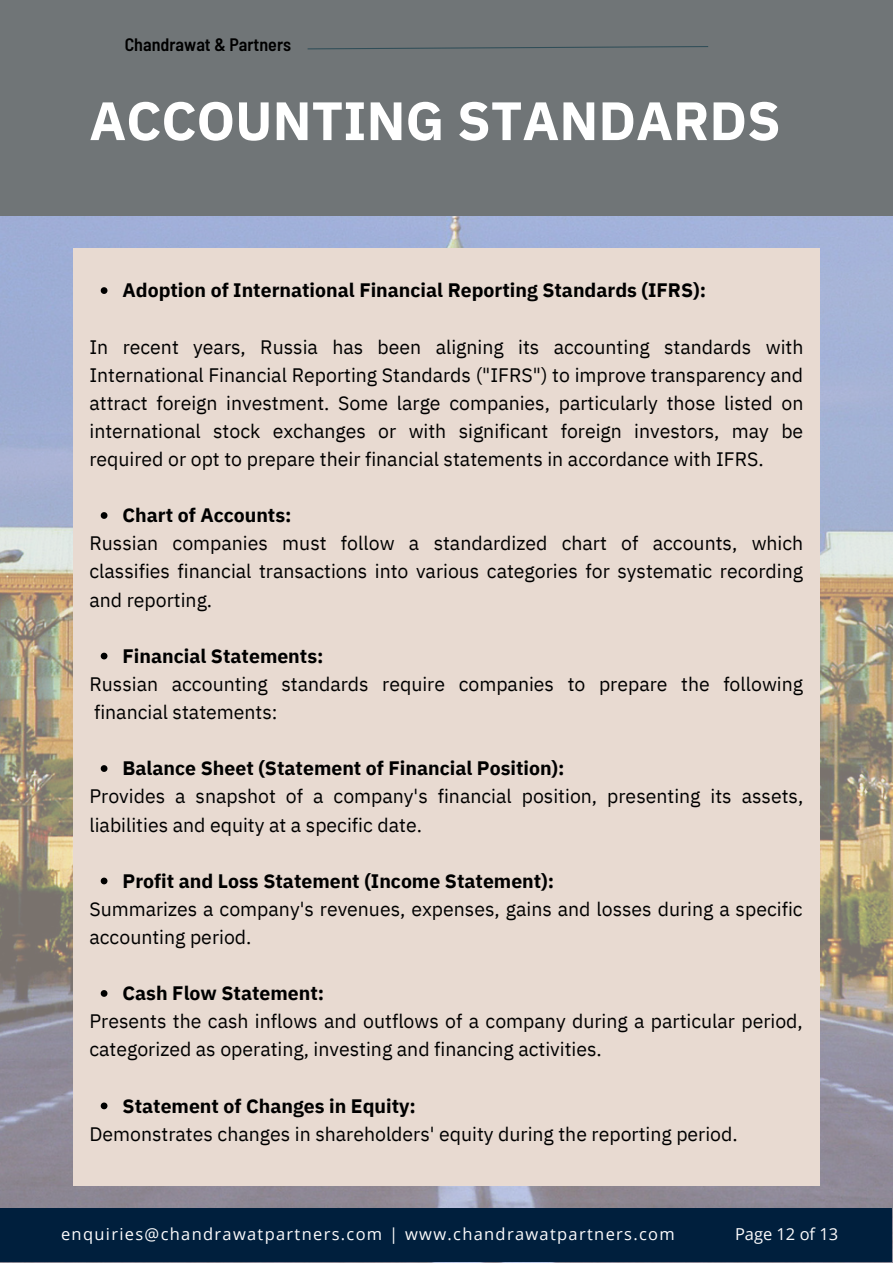
<style>
.page{position:relative;width:893px;height:1264px;background:#fff}
.page>*{position:absolute;margin:0;border:0;box-sizing:border-box;transform-origin:0 0}
.t1{font:700 54px "IBM Plex Sans";color:#fff}
.t2{font:19.5px/28px "IBM Plex Sans";color:#000}
.t3{font:700 19.5px "IBM Plex Sans";color:#000}
.t4{font:600 semi-condensed 18px "Barlow";color:#000}
.t5{font:16.5px "Open Sans";letter-spacing:.08em;color:#fdfcfd}
.t6{font:16.5px "Open Sans";color:#fdfcfd}
</style>
<div class="page">
<img style="left:0;top:215px;width:892px;height:1047px">
<div style="left:0;top:1208px;width:892px;height:53px;background:#001f3d"></div>
<div style="left:0;top:0;width:892px;height:215px;background:#707577"></div>
<svg style="left:308px;top:46px;width:400px;height:3px"></svg>
<div style="left:73px;top:248px;width:746px;height:937px;background:#e8dad1"></div>
<svg style="left:101px;top:287px;width:6px;height:7px"></svg>
<svg style="left:101px;top:512px;width:6px;height:7px"></svg>
<svg style="left:101px;top:652px;width:6px;height:7px"></svg>
<svg style="left:101px;top:765px;width:6px;height:7px"></svg>
<svg style="left:101px;top:877px;width:6px;height:7px"></svg>
<svg style="left:101px;top:990px;width:6px;height:6px"></svg>
<svg style="left:101px;top:1102px;width:6px;height:7px"></svg>
<p class="t4" style="left:125px;top:33px;width:168px">Chandrawat &amp; Partners</p>
<p class="t1" style="left:89px;top:85px;width:693px">ACCOUNTING STANDARDS</p>
<p class="t3" style="left:122px;top:277px;width:585px">Adoption of International Financial Reporting Standards (IFRS):</p>
<p class="t2" style="left:89px;top:332px;width:715px;text-align:justify">In recent years, Russia has been aligning its accounting standards with International Financial Reporting Standards ("IFRS") to improve transparency and attract foreign investment. Some large companies, particularly those listed on international stock exchanges or with significant foreign investors, may be required or opt to prepare their financial statements in accordance with IFRS.</p>
<p class="t3" style="left:122px;top:502px;width:170px">Chart of Accounts:</p>
<p class="t2" style="left:89px;top:529px;width:715px;text-align:justify">Russian companies must follow a standardized chart of accounts, which classifies financial transactions into various categories for systematic recording and reporting.</p>
<p class="t3" style="left:122px;top:643px;width:202px">Financial Statements:</p>
<p class="t2" style="left:89px;top:669px;width:715px">Russian accounting standards require companies to prepare the following financial statements:</p>
<p class="t3" style="left:122px;top:755px;width:443px">Balance Sheet (Statement of Financial Position):</p>
<p class="t2" style="left:89px;top:782px;width:715px">Provides a snapshot of a company's financial position, presenting its assets, liabilities and equity at a specific date.</p>
<p class="t3" style="left:122px;top:867px;width:433px">Profit and Loss Statement (Income Statement):</p>
<p class="t2" style="left:89px;top:894px;width:714px">Summarizes a company's revenues, expenses, gains and losses during a specific accounting period.</p>
<p class="t3" style="left:122px;top:980px;width:203px">Cash Flow Statement:</p>
<p class="t2" style="left:89px;top:1006px;width:714px">Presents the cash inflows and outflows of a company during a particular period, categorized as operating, investing and financing activities.</p>
<p class="t3" style="left:122px;top:1092px;width:295px">Statement of Changes in Equity:</p>
<p class="t2" style="left:89px;top:1119px;width:649px">Demonstrates changes in shareholders' equity during the reporting period.</p>
<p class="t5" style="left:61px;top:1222px;width:615px">enquiries@chandrawatpartners.com | www.chandrawatpartners.com</p>
<p class="t6" style="left:735px;top:1222px;width:105px">Page 12 of 13</p>
</div>
